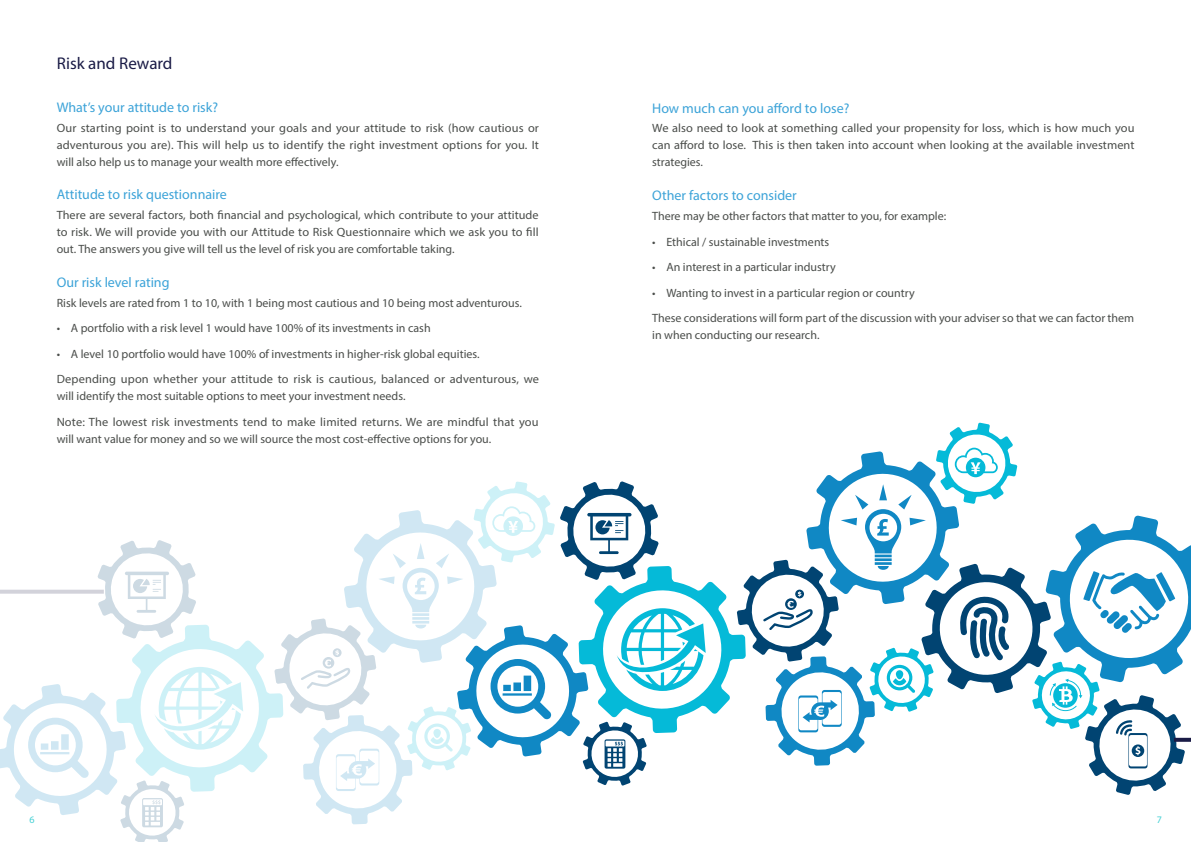
<style>
.page{position:relative;width:1191px;height:842px;background:#fff}
.page>*{position:absolute;margin:0;border:0;box-sizing:border-box;transform-origin:0 0}
.t1{font:17px "Myriad Pro";color:#1a1b46}
.t2{font:14px "Myriad Pro";color:#3ca3d8}
.t3{font:12px/17px "Myriad Pro";color:#4a4d4a;text-align:justify}
.t4{font:10px "Myriad Pro";color:#45d0d4}
</style>
<div class="page">
<svg style="left:0;top:423px;width:1191px;height:419px"></svg>
<svg style="left:1174px;top:738px;width:17px;height:4px"></svg>
<svg style="left:0;top:590px;width:104px;height:4px"></svg>
<h1 class="t1" style="left:57px;top:53px;width:117px">Risk and Reward</h1>
<p class="t2" style="left:57px;top:98px;width:163px">What’s your attitude to risk?</p>
<p class="t3" style="left:57px;top:119px;width:484px">Our starting point is to understand your goals and your attitude to risk (how cautious or adventurous you are). This will help us to identify the right investment options for you. It will also help us to manage your wealth more effectively.</p>
<p class="t2" style="left:57px;top:186px;width:172px">Attitude to risk questionnaire</p>
<p class="t3" style="left:57px;top:207px;width:483px">There are several factors, both financial and psychological, which contribute to your attitude to risk. We will provide you with our Attitude to Risk Questionnaire which we ask you to fill out. The answers you give will tell us the level of risk you are comfortable taking.</p>
<p class="t2" style="left:57px;top:274px;width:114px">Our risk level rating</p>
<p class="t3" style="left:57px;top:294px;width:466px">Risk levels are rated from 1 to 10, with 1 being most cautious and 10 being most adventurous.</p>
<p class="t3" style="left:57px;top:320px;width:375px">• A portfolio with a risk level 1 would have 100% of its investments in cash</p>
<p class="t3" style="left:57px;top:341px;width:484px;line-height:25.5px">• A level 10 portfolio would have 100% of investments in higher-risk global equities.<br>Depending upon whether your attitude to risk is cautious, balanced or adventurous, we</p>
<p class="t3" style="left:57px;top:383px;width:483px;line-height:25.5px">will identify the most suitable options to meet your investment needs.<br>Note: The lowest risk investments tend to make limited returns. We are mindful that you</p>
<p class="t3" style="left:57px;top:430px;width:436px">will want value for money and so we will source the most cost-effective options for you.</p>
<p class="t2" style="left:652px;top:99px;width:199px">How much can you afford to lose?</p>
<p class="t3" style="left:652px;top:120px;width:484px">We also need to look at something called your propensity for loss, which is how much you can afford to lose. This is then taken into account when looking at the available investment strategies.</p>
<p class="t2" style="left:652px;top:187px;width:146px">Other factors to consider</p>
<p class="t3" style="left:652px;top:207px;width:295px">There may be other factors that matter to you, for example:</p>
<p class="t3" style="left:652px;top:233px;width:179px">• Ethical / sustainable investments</p>
<p class="t3" style="left:652px;top:258px;width:185px">• An interest in a particular industry</p>
<p class="t3" style="left:652px;top:280px;width:483px;line-height:25.5px">• Wanting to invest in a particular region or country<br>These considerations will form part of the discussion with your adviser so that we can factor them</p>
<p class="t3" style="left:652px;top:326px;width:169px">in when conducting our research.</p>
<p class="t4" style="left:30px;top:813px;width:7px">6</p>
<p class="t4" style="left:1156px;top:813px;width:7px">7</p>
</div>
